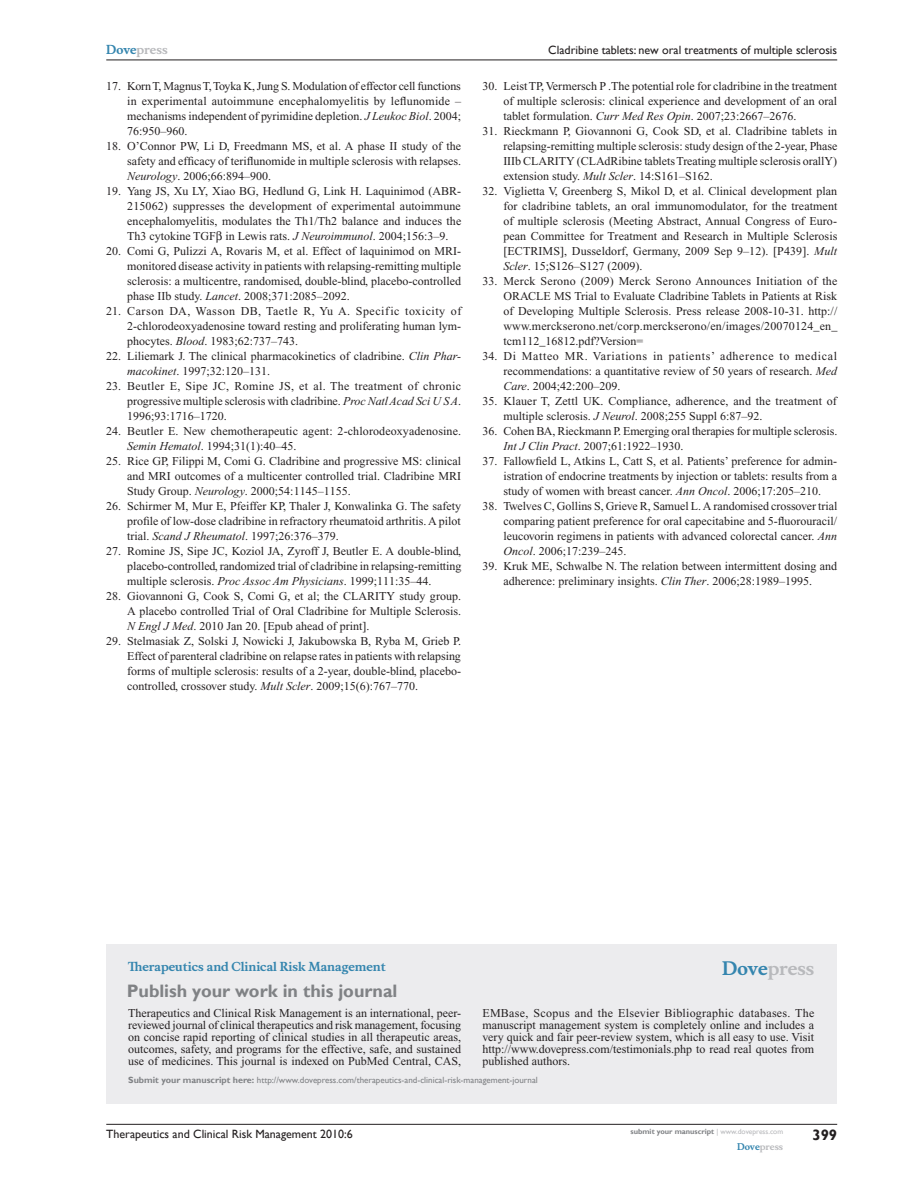
<style>
.page{position:relative;width:918px;height:1188px;background:#fff}
.page>*{position:absolute;margin:0;border:0;box-sizing:border-box;transform-origin:0 0}
.t1{font:700 18px "Gill Sans";color:#808285}
.t2{font:700 18px "Musee";color:#b8b9bc}
.t3{font:700 15px "Gill Sans";color:#231f20}
.t4{font:12px/15px "Times New Roman";color:#231f20;text-align:justify}
.t5{font:12px "Gill Sans";color:#231f20}
.t6{font:700 12px "Musee";color:#3485ae}
.t7{font:700 12px "Musee";color:#b8b9bc}
.t8{font:9px "Gill Sans";color:#808285}
.t9{font:700 9px "Musee";color:#b8b9bc}
.t10{font:700 7.5px "Gill Sans";color:#808285}
.s1{color:#3485ae}
.s2{font-style:italic}
.s3{font-weight:700}
.s4{font-weight:400;color:#b8b9bc}
</style>
<div class="page">
<div style="left:106px;top:944px;width:731px;height:159px;background:#ececee"></div>
<hr style="left:106px;top:1124px;width:731px;height:1px;background:#231f20">
<hr style="left:106px;top:60px;width:731px;height:1px;background:#231f20">
<p class="t7" style="left:106px;top:43px;width:63px"><span class="s1">Dove</span>press</p>
<p class="t4" style="left:127px;top:79px;width:335px;text-indent:-21px">17. Korn T, Magnus T, Toyka K, Jung S. Modulation of effector cell functions in experimental autoimmune encephalomyelitis by leflunomide – mechanisms independent of pyrimidine depletion. <span class="s2">J Leukoc Biol</span>. 2004; 76:950–960.</p>
<p class="t4" style="left:127px;top:139px;width:335px;text-indent:-21px">18. O’Connor PW, Li D, Freedmann MS, et al. A phase II study of the safety and efficacy of teriflunomide in multiple sclerosis with relapses.<br><span class="s2">Neurology</span>. 2006;66:894–900.</p>
<p class="t4" style="left:127px;top:184px;width:336px;text-indent:-21px">19. Yang JS, Xu LY, Xiao BG, Hedlund G, Link H. Laquinimod (ABR-215062) suppresses the development of experimental autoimmune encephalomyelitis, modulates the Th1/Th2 balance and induces the Th3 cytokine TGF in Lewis rats. <span class="s2">J Neuroimmunol</span>. 2004;156:3–9.</p>
<p class="t4" style="left:127px;top:244px;width:335px;text-indent:-21px">20. Comi G, Pulizzi A, Rovaris M, et al. Effect of laquinimod on MRI&shy;monitored disease activity in patients with relapsing-remitting multiple sclerosis: a multicentre, randomised, double-blind, placebo-controlled phase IIb study. <span class="s2">Lancet</span>. 2008;371:2085–2092.</p>
<p class="t4" style="left:127px;top:304px;width:336px;text-indent:-21px">21. Carson DA, Wasson DB, Taetle R, Yu A. Specific toxicity of 2-chlorodeoxyadenosine toward resting and proliferating human lym&shy;phocytes. <span class="s2">Blood</span>. 1983;62:737–743.</p>
<p class="t4" style="left:127px;top:349px;width:335px;text-indent:-21px">22. Liliemark J. The clinical pharmacokinetics of cladribine. <span class="s2">Clin Phar&shy;macokinet</span>. 1997;32:120–131.</p>
<p class="t4" style="left:127px;top:379px;width:335px;text-indent:-21px">23. Beutler E, Sipe JC, Romine JS, et al. The treatment of chronic progressive multiple sclerosis with cladribine. <span class="s2">Proc Natl Acad Sci U S A</span>.<br>1996;93:1716–1720.</p>
<p class="t4" style="left:127px;top:424px;width:335px;text-indent:-21px">24. Beutler E. New chemotherapeutic agent: 2-chlorodeoxyadenosine.<br><span class="s2">Semin Hematol</span>. 1994;31(1):40–45.</p>
<p class="t4" style="left:127px;top:454px;width:335px;text-indent:-21px">25. Rice GP, Filippi M, Comi G. Cladribine and progressive MS: clinical and MRI outcomes of a multicenter controlled trial. Cladribine MRI Study Group. <span class="s2">Neurology</span>. 2000;54:1145–1155.</p>
<p class="t4" style="left:127px;top:499px;width:335px;text-indent:-21px">26. Schirmer M, Mur E, Pfeiffer KP, Thaler J, Konwalinka G. The safety profile of low-dose cladribine in refractory rheumatoid arthritis. A pilot trial. <span class="s2">Scand J Rheumatol</span>. 1997;26:376–379.</p>
<p class="t4" style="left:127px;top:544px;width:336px;text-indent:-21px">27. Romine JS, Sipe JC, Koziol JA, Zyroff J, Beutler E. A double-blind, placebo-controlled, randomized trial of cladribine in relapsing-remitting multiple sclerosis. <span class="s2">Proc Assoc Am Physicians</span>. 1999;111:35–44.</p>
<p class="t4" style="left:127px;top:589px;width:335px;text-indent:-21px">28. Giovannoni G, Cook S, Comi G, et al; the CLARITY study group.<br>A placebo controlled Trial of Oral Cladribine for Multiple Sclerosis.<br><span class="s2">N Engl J Med</span>. 2010 Jan 20. [Epub ahead of print].</p>
<p class="t4" style="left:127px;top:634px;width:335px;text-indent:-21px">29. Stelmasiak Z, Solski J, Nowicki J, Jakubowska B, Ryba M, Grieb P.<br>Effect of parenteral cladribine on relapse rates in patients with relapsing forms of multiple sclerosis: results of a 2-year, double-blind, placebo&shy;controlled, crossover study. <span class="s2">Mult Scler</span>. 2009;15(6):767–770.</p>
<p class="t5" style="left:548px;top:43px;width:290px">Cladribine tablets: new oral treatments of multiple sclerosis</p>
<p class="t4" style="left:503px;top:79px;width:335px;text-indent:-21px">30. Leist TP, Vermersch P .The potential role for cladribine in the treatment of multiple sclerosis: clinical experience and development of an oral tablet formulation. <span class="s2">Curr Med Res Opin</span>. 2007;23:2667–2676.</p>
<p class="t4" style="left:503px;top:124px;width:336px;text-indent:-21px">31. Rieckmann P, Giovannoni G, Cook SD, et al. Cladribine tablets in relapsing-remitting multiple sclerosis: study design of the 2-year, Phase IIIb CLARITY (CLAdRibine tablets Treating multiple sclerosis orallY) extension study. <span class="s2">Mult Scler</span>. 14:S161–S162.</p>
<p class="t4" style="left:503px;top:184px;width:336px;text-indent:-21px">32. Viglietta V, Greenberg S, Mikol D, et al. Clinical development plan for cladribine tablets, an oral immunomodulator, for the treatment of multiple sclerosis (Meeting Abstract, Annual Congress of Euro&shy;pean Committee for Treatment and Research in Multiple Sclerosis [ECTRIMS], Dusseldorf, Germany, 2009 Sep 9–12). [P439]. <span class="s2">Mult Scler</span>. 15;S126–S127 (2009).</p>
<p class="t4" style="left:503px;top:274px;width:336px;text-indent:-21px">33. Merck Serono (2009) Merck Serono Announces Initiation of the ORACLE MS Trial to Evaluate Cladribine Tablets in Patients at Risk of Developing Multiple Sclerosis. Press release 2008-10-31. http:// www.merckserono.net/corp.merckserono/en/images/20070124_en_ tcm112_16812.pdf?Version=</p>
<p class="t4" style="left:503px;top:349px;width:335px;text-indent:-21px">34. Di Matteo MR. Variations in patients’ adherence to medical recommendations: a quantitative review of 50 years of research. <span class="s2">Med Care</span>. 2004;42:200–209.</p>
<p class="t4" style="left:503px;top:394px;width:335px;text-indent:-21px">35. Klauer T, Zettl UK. Compliance, adherence, and the treatment of multiple sclerosis. <span class="s2">J Neurol</span>. 2008;255 Suppl 6:87–92.</p>
<p class="t4" style="left:503px;top:424px;width:335px;text-indent:-21px">36. Cohen BA, Rieckmann P. Emerging oral therapies for multiple sclerosis.<br><span class="s2">Int J Clin Pract</span>. 2007;61:1922–1930.</p>
<p class="t4" style="left:503px;top:454px;width:335px;text-indent:-21px">37. Fallowfield L, Atkins L, Catt S, et al. Patients’ preference for admin&shy;istration of endocrine treatments by injection or tablets: results from a study of women with breast cancer. <span class="s2">Ann Oncol</span>. 2006;17:205–210.</p>
<p class="t4" style="left:503px;top:499px;width:335px;text-indent:-21px">38. Twelves C, Gollins S, Grieve R, Samuel L. A randomised crossover trial comparing patient preference for oral capecitabine and 5-fluorouracil/ leucovorin regimens in patients with advanced colorectal cancer. <span class="s2">Ann Oncol</span>. 2006;17:239–245.</p>
<p class="t4" style="left:482px;top:559px;width:356px;text-align:center">39. Kruk ME, Schwalbe N. The relation between intermittent dosing and adherence: preliminary insights. <span class="s2">Clin Ther</span>. 2006;28:1989–1995.</p>
<p class="t6" style="left:128px;top:959px;width:259px">Therapeutics and Clinical Risk Management</p>
<h1 class="t1" style="left:127px;top:980px;width:272px">Publish your work in this journal</h1>
<h1 class="t2" style="left:722px;top:958px;width:94px"><span class="s1">Dove</span>press</h1>
<p class="t4" style="left:128px;top:1007px;width:334px;line-height:12px">Therapeutics and Clinical Risk Management is an international, peer&shy;reviewed journal of clinical therapeutics and risk management, focusing on concise rapid reporting of clinical studies in all therapeutic areas, outcomes, safety, and programs for the effective, safe, and sustained use of medicines. This journal is indexed on PubMed Central, CAS,</p>
<p class="t4" style="left:482px;top:1007px;width:333px;line-height:12px">EMBase, Scopus and the Elsevier Bibliographic databases. The manuscript management system is completely online and includes a very quick and fair peer-review system, which is all easy to use. Visit http://www.dovepress.com/testimonials.php to read real quotes from published authors.</p>
<p class="t8" style="left:128px;top:1075px;width:411px"><span class="s3">Submit your manuscript here:</span> http://www.dovepress.com/therapeutics-and-clinical-risk-management-journal</p>
<p class="t5" style="left:106px;top:1127px;width:248px">Therapeutics and Clinical Risk Management 2010:6</p>
<p class="t10" style="left:631px;top:1127px;width:154px">submit your manuscript <span class="s4">| www.dovepress.com</span></p>
<p class="t9" style="left:737px;top:1141px;width:48px"><span class="s1">Dove</span>press</p>
<p class="t3" style="left:812px;top:1126px;width:26px">399</p>
</div>
